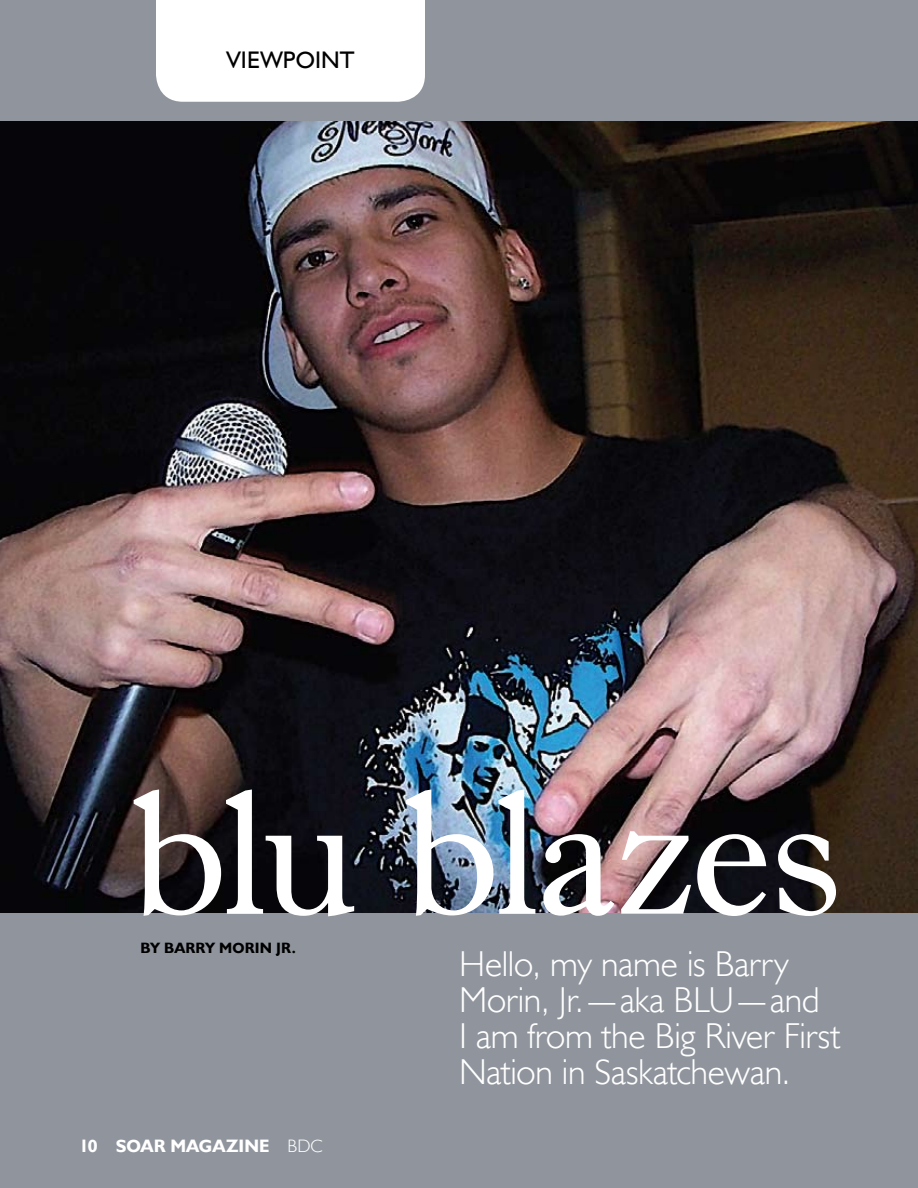
<style>
.page{position:relative;width:918px;height:1188px;background:#90959d}
.page>*{position:absolute;margin:0;border:0;box-sizing:border-box;transform-origin:0 0}
.t1{font:180px "Dutch 766 BT Roman A";letter-spacing:-.045em;color:#fff}
.t2{font:300 36px/36px "Humanist 521 TL";letter-spacing:-.005em;color:#fff}
.t3{font:24px "Humanist 521 TL";letter-spacing:.005em;color:#000}
.t4{font:700 18px "Humanist 521 TL";letter-spacing:.005em;color:#fff}
.t5{font:700 15px "Humanist 521 TL";letter-spacing:.01em;color:#000}
.s1{font-weight:300}
</style>
<div class="page">
<img style="left:0;top:122px;width:918px;height:791px">
<div style="left:156px;top:0;width:269px;height:102px;background:#fff"></div>
<p class="t3" style="left:227px;top:45px;width:112px">VIEWPOINT</p>
<h1 class="t1" style="left:130px;top:742px;width:716px">blu blazes</h1>
<p class="t5" style="left:140px;top:939px;width:56px">BY BARRY</p>
<p class="t5" style="left:219px;top:939px;width:23px">MORI</p>
<p class="t5" style="left:260px;top:939px;width:37px">N JR.</p>
<p class="t2" style="left:459px;top:945px;width:383px">H ello, my name is Barry<br>Morin, Jr.— aka BLU— and<br>I am from the Big River First<br>Nation in Saskatchewan.</p>
<p class="t4" style="left:79px;top:1135px;width:106px">10 SOAR MAGA</p>
<p class="t4" style="left:226px;top:1135px;width:85px">ZINE <span class="s1">BDC</span></p>
</div>
